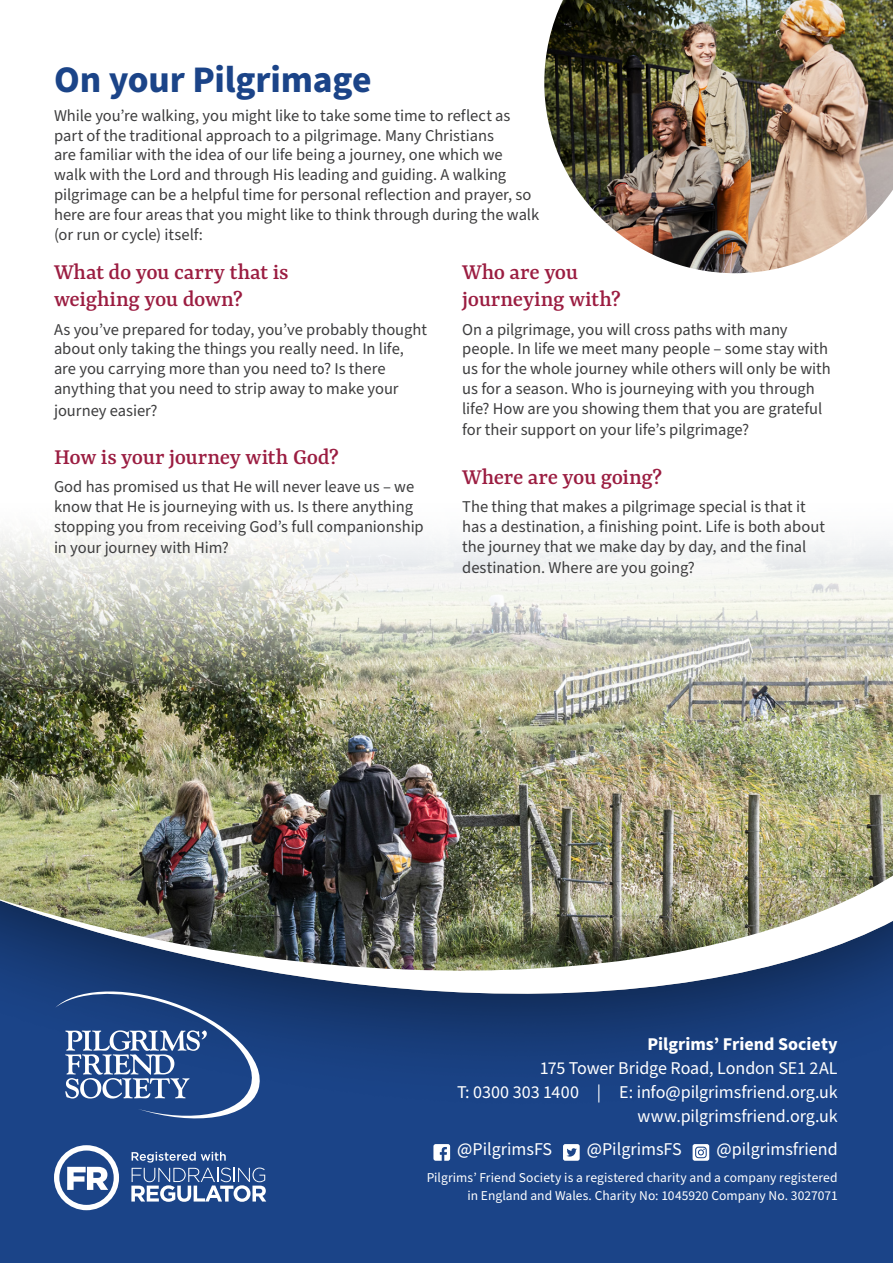
<style>
.page{position:relative;width:893px;height:1263px;background:#fff}
.page>*{position:absolute;margin:0;border:0;box-sizing:border-box;transform-origin:0 0}
.main{font:700 37.5px "Source Sans Pro";letter-spacing:-.005em;color:#1b4488}
.main-2{font:500 24px/27px "Yrsa";letter-spacing:-.015em;color:#9b1d41}
.main-3{font:18px/24px "Source Sans Pro";color:#fff;text-align:right}
.main-4{font:16.5px/19.8px "Source Sans Pro";letter-spacing:-.005em;color:#3e3e3f}
.main-5{font:13.5px/18px "Source Sans Pro";letter-spacing:.005em;color:#fff;text-align:right}
.s1{font-weight:700}
</style>
<div class="page">
<img style="left:0;top:532px;width:893px;height:118px">
<img style="left:0;top:650px;width:893px;height:613px">
<svg style="left:433px;top:1144px;width:17px;height:17px"></svg>
<div style="left:563px;top:1144px;width:17px;height:17px;background:#fff;border-radius:2px"></div>
<svg style="left:566px;top:1148px;width:11px;height:8px"></svg>
<div style="left:693px;top:1144px;width:16px;height:17px;background:#fff;border-radius:2px"></div>
<svg style="left:695px;top:1146px;width:12px;height:12px"></svg>
<svg style="left:55px;top:986px;width:213px;height:141px;background:#395b93"></svg>
<img style="left:544px;top:0;width:349px;height:273px">
<svg style="left:54px;top:1145px;width:65px;height:65px"></svg>
<svg style="left:131px;top:1152px;width:135px;height:50px;background:#5977a8"></svg>
<p class="main" style="left:54px;top:54px;width:319px">On your Pilgrimage</p>
<p class="main-4" style="left:54px;top:106px;width:487px">While you’re walking, you might like to take some time to reflect as part of the traditional approach to a pilgrimage. Many Christians<br>are familiar with the idea of our life being a journey, one which we<br>walk with the Lord and through His leading and guiding. A walking pilgrimage can be a helpful time for personal reflection and prayer, so here are four areas that you might like to think through during the walk (or run or cycle) itself:</p>
<p class="main-2" style="left:54px;top:260px;width:236px">What do you carry that is weighing you down?</p>
<p class="main-4" style="left:54px;top:320px;width:374px">As you’ve prepared for today, you’ve probably thought about only taking the things you really need. In life, are you carrying more than you need to? Is there anything that you need to strip away to make your</p>
<p class="main-4" style="left:54px;top:401px;width:105px">journey easier?</p>
<p class="main-2" style="left:54px;top:445px;width:286px">How is your journey with God?</p>
<p class="main-4" style="left:54px;top:477px;width:371px">God has promised us that He will never leave us – we know that He is journeying with us. Is there anything stopping you from receiving God’s full companionship</p>
<p class="main-4" style="left:54px;top:538px;width:176px">in your journey with Him?</p>
<p class="main-2" style="left:462px;top:260px;width:160px">Who are you journeying with?</p>
<p class="main-4" style="left:462px;top:320px;width:370px">On a pilgrimage, you will cross paths with many people. In life we meet many people – some stay with us for the whole journey while others will only be with us for a season. Who is journeying with you through life? How are you showing them that you are grateful</p>
<p class="main-4" style="left:462px;top:421px;width:288px">for their support on your life’s pilgrimage?</p>
<p class="main-2" style="left:462px;top:464px;width:201px">Where are you going?</p>
<p class="main-4" style="left:462px;top:497px;width:364px">The thing that makes a pilgrimage special is that it has a destination, a finishing point. Life is both about the journey that we make day by day, and the final</p>
<p class="main-4" style="left:462px;top:558px;width:234px">destination. Where are you going?</p>
<p class="main-3" style="left:457px;top:1032px;width:382px"><span class="s1">Pilgrims’ Friend Society<br></span>175 Tower Bridge Road, London SE1 2AL<br>T: 0300 303 1400 | E: info@pilgrimsfriend.org.uk www.pilgrimsfriend.org.uk</p>
<p class="main-3" style="left:457px;top:1138px;width:96px">@PilgrimsFS</p>
<p class="main-3" style="left:587px;top:1138px;width:96px">@PilgrimsFS</p>
<p class="main-3" style="left:716px;top:1138px;width:123px">@pilgrimsfriend</p>
<p class="main-5" style="left:427px;top:1169px;width:413px">Pilgrims’ Friend Society is a registered charity and a company registered in England and Wales. Charity No: 1045920 Company No. 3027071</p>
</div>
